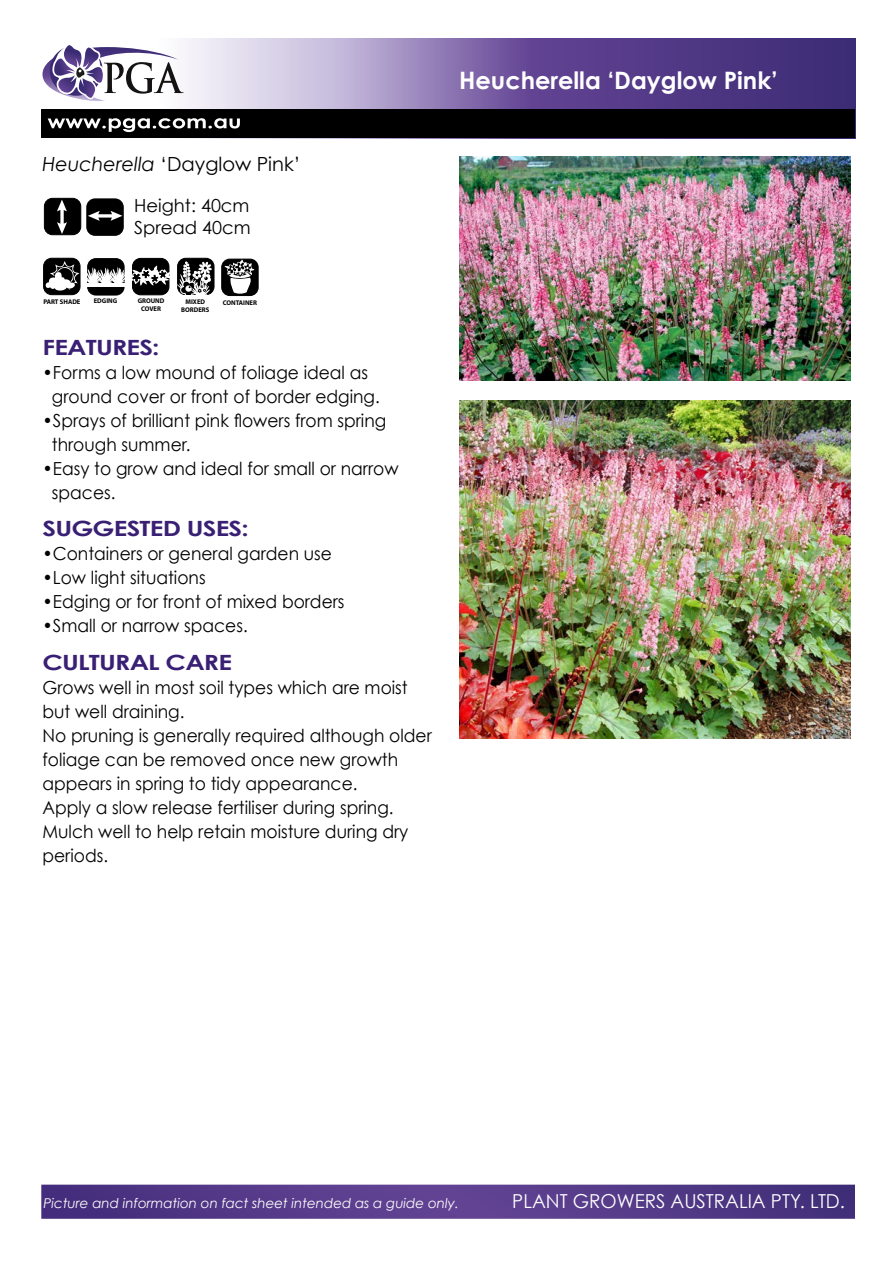
<style>
.page{position:relative;width:893px;height:1263px;background:#fff}
.page>*{position:absolute;margin:0;border:0;box-sizing:border-box;transform-origin:0 0}
.t1{font:700 24px "Century Gothic";color:#fff}
.t2{font:700 21px "Century Gothic";letter-spacing:-.03em;color:#392074;scale:1.25 1}
.t3{font:19.5px "Century Gothic";color:#000}
.t4{font:19.2px "Century Gothic";color:#fff}
.t5{font:18px/24px "Century Gothic";color:#000;scale:.95 1}
.t6{font:18px "Century Gothic";color:#000}
.t7{font:italic 13.5px "Century Gothic";color:#fff}
.t8{font:700 6.75px/8.1px "Myriad";color:#000;text-align:center}
.s1{font-style:italic}
</style>
<div class="page">
<svg style="left:240px;top:39px;width:615px;height:70px;background:#7a66a4"></svg>
<div style="left:42px;top:109px;width:813px;height:29px;background:#000"></div>
<svg style="left:41px;top:39px;width:199px;height:100px"></svg>
<svg style="left:41px;top:1184px;width:814px;height:35px;background:#573d8a"></svg>
<div style="left:44px;top:198px;width:37px;height:37px;background:#000;border-radius:8px"></div>
<div style="left:44px;top:198px;width:37px;height:37px;border:1px solid #000;border-radius:8px"></div>
<div style="left:87px;top:199px;width:36px;height:36px;background:#000;border-radius:8px"></div>
<div style="left:86px;top:199px;width:38px;height:37px;border:1px solid #000;border-radius:8px"></div>
<svg style="left:88px;top:211px;width:34px;height:10px"></svg>
<svg style="left:57px;top:200px;width:10px;height:34px"></svg>
<div style="left:222px;top:259px;width:36px;height:37px;background:#000;border-radius:8px"></div>
<div style="left:221px;top:259px;width:37px;height:37px;border:1px solid #000;border-radius:8px"></div>
<div style="left:43px;top:258px;width:37px;height:37px;border:1px solid #000;border-radius:8px"></div>
<svg style="left:225px;top:260px;width:29px;height:34px"></svg>
<div style="left:87px;top:258px;width:37px;height:37px;border:1px solid #000;border-radius:8px"></div>
<div style="left:132px;top:258px;width:37px;height:37px;border:1px solid #000;border-radius:8px"></div>
<div style="left:177px;top:258px;width:37px;height:37px;border:1px solid #000;border-radius:8px"></div>
<svg style="left:44px;top:259px;width:170px;height:37px"></svg>
<img style="left:459px;top:156px;width:391px;height:225px">
<img style="left:459px;top:401px;width:391px;height:337px">
<p class="t3" style="left:43px;top:152px;width:260px"><span class="s1">Heucherella</span> ‘Dayglow Pink’</p>
<p class="t6" style="left:134px;top:195px;width:117px">Height: 40cm</p>
<p class="t6" style="left:134px;top:216px;width:118px">Spread 40cm</p>
<p class="t8" style="left:43px;top:298px;width:39px">PART SHADE</p>
<p class="t8" style="left:138px;top:297px;width:28px">GROUND</p>
<p class="t8" style="left:223px;top:298px;width:36px">CONTAINER</p>
<p class="t8" style="left:141px;top:305px;width:21px">COVER</p>
<p class="t8" style="left:94px;top:297px;width:25px">EDGING</p>
<p class="t8" style="left:181px;top:297px;width:30px">MIXED<br>BORDERS</p>
<p class="t2" style="left:43px;top:334px;width:95px">FEATURES:</p>
<p class="t5" style="left:43px;top:360px;width:344px">•Forms a low mound of foliage ideal as</p>
<p class="t5" style="left:52px;top:384px;width:347px">ground cover or front of border edging.</p>
<p class="t5" style="left:43px;top:408px;width:363px">•Sprays of brilliant pink flowers from spring</p>
<p class="t5" style="left:52px;top:432px;width:147px">through summer.</p>
<p class="t5" style="left:43px;top:456px;width:376px">•Easy to grow and ideal for small or narrow</p>
<p class="t5" style="left:52px;top:480px;width:68px">spaces.</p>
<p class="t2" style="left:43px;top:515px;width:167px">SUGGESTED USES:</p>
<p class="t5" style="left:43px;top:541px;width:306px">•Containers or general garden use</p>
<p class="t5" style="left:43px;top:565px;width:173px">•Low light situations</p>
<p class="t5" style="left:43px;top:589px;width:319px">•Edging or for front of mixed borders</p>
<p class="t5" style="left:43px;top:613px;width:218px">•Small or narrow spaces.</p>
<p class="t2" style="left:43px;top:649px;width:153px">CULTURAL CARE</p>
<p class="t5" style="left:43px;top:675px;width:386px">Grows well in most soil types which are moist but well draining.</p>
<p class="t5" style="left:43px;top:723px;width:411px">No pruning is generally required although older foliage can be removed once new growth appears in spring to tidy appearance.</p>
<p class="t5" style="left:43px;top:795px;width:387px">Apply a slow release fertiliser during spring.<br>Mulch well to help retain moisture during dry periods.</p>
<p class="t1" style="left:459px;top:65px;width:320px">Heucherella ‘Dayglow Pink’</p>
<p class="t7" style="left:44px;top:1195px;width:417px">Picture and information on fact sheet intended as a guide only.</p>
<p class="t4" style="left:512px;top:1190px;width:334px">PLANT GROWERS AUSTRALIA PTY. LTD.</p>
</div>
